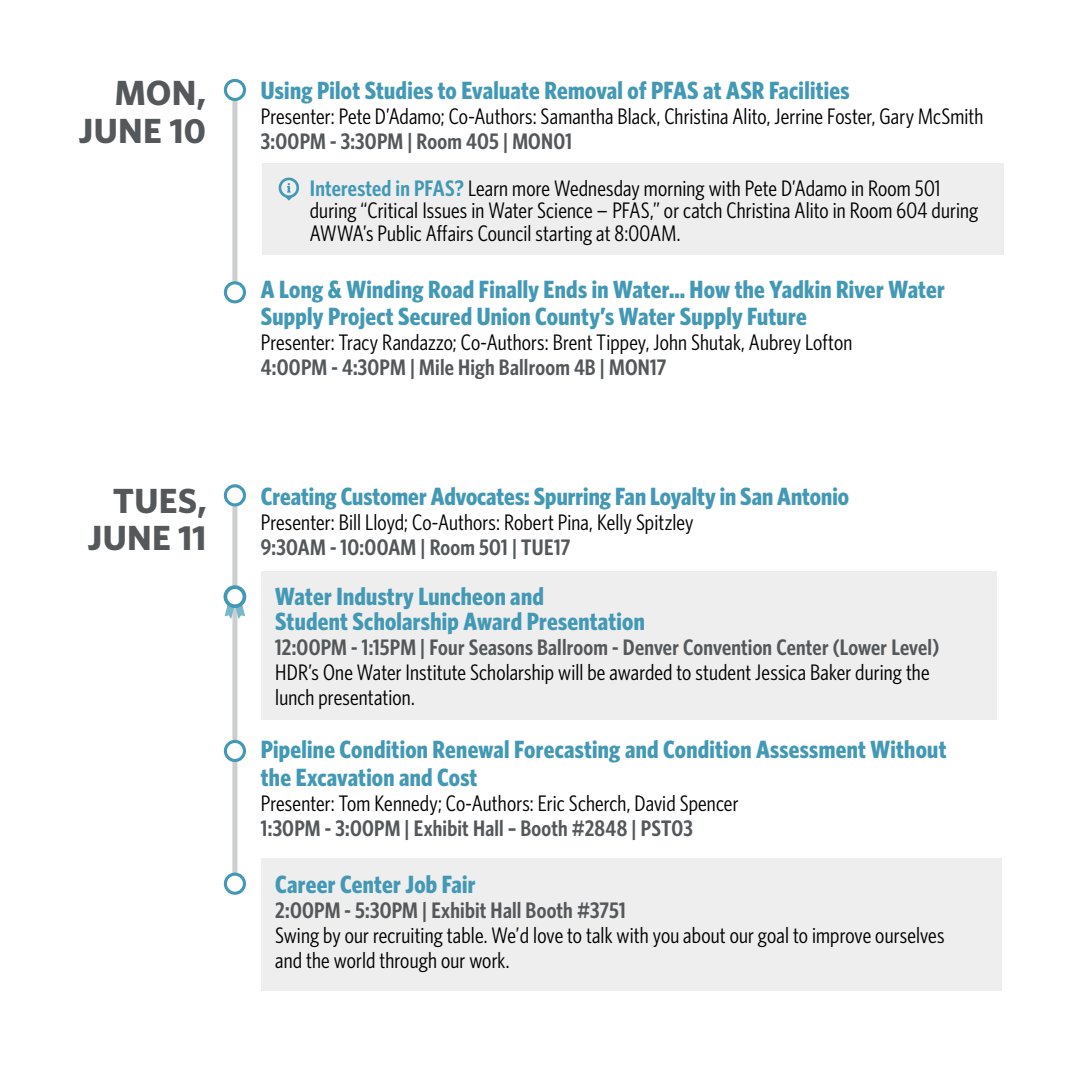
<style>
.page{position:relative;width:1080px;height:1080px;background:#fff}
.page>*{position:absolute;margin:0;border:0;box-sizing:border-box;transform-origin:0 0}
.t1{font:700 35px/37.5px "Whitney";letter-spacing:.01em;color:#54585a;text-align:right}
.t2{font:700 25px/27.5px "Whitney Condensed";letter-spacing:.01em;color:#4298b5}
.t3{font:22.5px/25px "Whitney Condensed";letter-spacing:.005em;color:#000}
.t4{font:600 22.5px "Whitney Condensed";letter-spacing:.01em;color:#54585a}
.s1{font-weight:600;color:#4298b5}
</style>
<div class="page">
<div style="left:232px;top:79px;width:5px;height:210px;background:#cccdce"></div>
<div style="left:232px;top:485px;width:5px;height:399px;background:#cccdce"></div>
<div style="left:261px;top:571px;width:736px;height:149px;background:#eee"></div>
<div style="left:261px;top:858px;width:741px;height:133px;background:#eee"></div>
<div style="left:225px;top:80px;width:19px;height:19px;background:#fff;border-radius:50%"></div>
<div style="left:224px;top:79px;width:22px;height:22px;border:3px solid #4298b5;border-radius:50%"></div>
<div style="left:225px;top:486px;width:19px;height:19px;background:#fff;border-radius:50%"></div>
<div style="left:224px;top:484px;width:22px;height:22px;border:3px solid #4298b5;border-radius:50%"></div>
<div style="left:225px;top:741px;width:19px;height:19px;background:#fff;border-radius:50%"></div>
<div style="left:224px;top:740px;width:22px;height:22px;border:3px solid #4298b5;border-radius:50%"></div>
<div style="left:225px;top:874px;width:19px;height:19px;background:#fff;border-radius:50%"></div>
<div style="left:224px;top:873px;width:22px;height:22px;border:3px solid #4298b5;border-radius:50%"></div>
<div style="left:225px;top:283px;width:19px;height:19px;background:#fff;border-radius:50%"></div>
<div style="left:224px;top:281px;width:22px;height:22px;border:3px solid #4298b5;border-radius:50%"></div>
<svg style="left:225px;top:604px;width:20px;height:15px"></svg>
<div style="left:225px;top:587px;width:19px;height:19px;background:#fff;border-radius:50%"></div>
<div style="left:224px;top:585px;width:22px;height:23px;border:4px solid #4298b5;border-radius:50%"></div>
<div style="left:262px;top:163px;width:741px;height:92px;background:#eee"></div>
<svg style="left:278px;top:177px;width:21px;height:24px"></svg>
<h1 class="t1" style="left:79px;top:74px;width:129px">MON,<br>JUNE 10</h1>
<h1 class="t1" style="left:88px;top:481px;width:121px">TUES,<br>JUNE 11</h1>
<p class="t2" style="left:261px;top:76px;width:590px">Using Pilot Studies to Evaluate Removal of PFAS at ASR Facilities</p>
<p class="t3" style="left:261px;top:103px;width:724px">Presenter: Pete D’Adamo; Co-Authors: Samantha Black, Christina Alito, Jerrine Foster, Gary McSmith</p>
<p class="t4" style="left:261px;top:127px;width:313px">3:00PM - 3:30PM | Room 405 | MON01</p>
<p class="t3" style="left:310px;top:176px;width:670px;line-height:22.5px"><span class="s1">Interested in PFAS?</span> Learn more Wednesday morning with Pete D’Adamo in Room 501 during “Critical Issues in Water Science – PFAS,” or catch Christina Alito in Room 604 during<br>AWWA’s Public Affairs Council starting at 8:00AM.</p>
<p class="t2" style="left:261px;top:274px;width:686px">A Long &amp; Winding Road Finally Ends in Water… How the Yadkin River Water<br>Supply Project Secured Union County’s Water Supply Future</p>
<p class="t3" style="left:261px;top:330px;width:593px">Presenter: Tracy Randazzo; Co-Authors: Brent Tippey, John Shutak, Aubrey Lofton</p>
<p class="t4" style="left:261px;top:354px;width:407px">4:00PM - 4:30PM | Mile High Ballroom 4B | MON17</p>
<p class="t2" style="left:261px;top:481px;width:590px">Creating Customer Advocates: Spurring Fan Loyalty in San Antonio</p>
<p class="t3" style="left:261px;top:509px;width:434px">Presenter: Bill Lloyd; Co-Authors: Robert Pina, Kelly Spitzley</p>
<p class="t4" style="left:261px;top:533px;width:311px">9:30AM - 10:00AM | Room 501 | TUE17</p>
<p class="t2" style="left:275px;top:583px;width:371px;line-height:25px">Water Industry Luncheon and<br>Student Scholarship Award Presentation</p>
<p class="t4" style="left:275px;top:633px;width:665px">12:00PM - 1:15PM | Four Seasons Ballroom - Denver Convention Center (Lower Level)</p>
<p class="t3" style="left:275px;top:659px;width:656px">HDR’s One Water Institute Scholarship will be awarded to student Jessica Baker during the lunch presentation.</p>
<p class="t2" style="left:261px;top:735px;width:687px">Pipeline Condition Renewal Forecasting and Condition Assessment Without the Excavation and Cost</p>
<p class="t3" style="left:261px;top:790px;width:479px">Presenter: Tom Kennedy; Co-Authors: Eric Scherch, David Spencer</p>
<p class="t4" style="left:261px;top:814px;width:433px">1:30PM - 3:00PM | Exhibit Hall – Booth #2848 | PST03</p>
<p class="t2" style="left:275px;top:869px;width:202px">Career Center Job Fair</p>
<p class="t4" style="left:275px;top:896px;width:352px">2:00PM - 5:30PM | Exhibit Hall Booth #3751</p>
<p class="t3" style="left:275px;top:922px;width:671px">Swing by our recruiting table. We’d love to talk with you about our goal to improve ourselves and the world through our work.</p>
</div>
